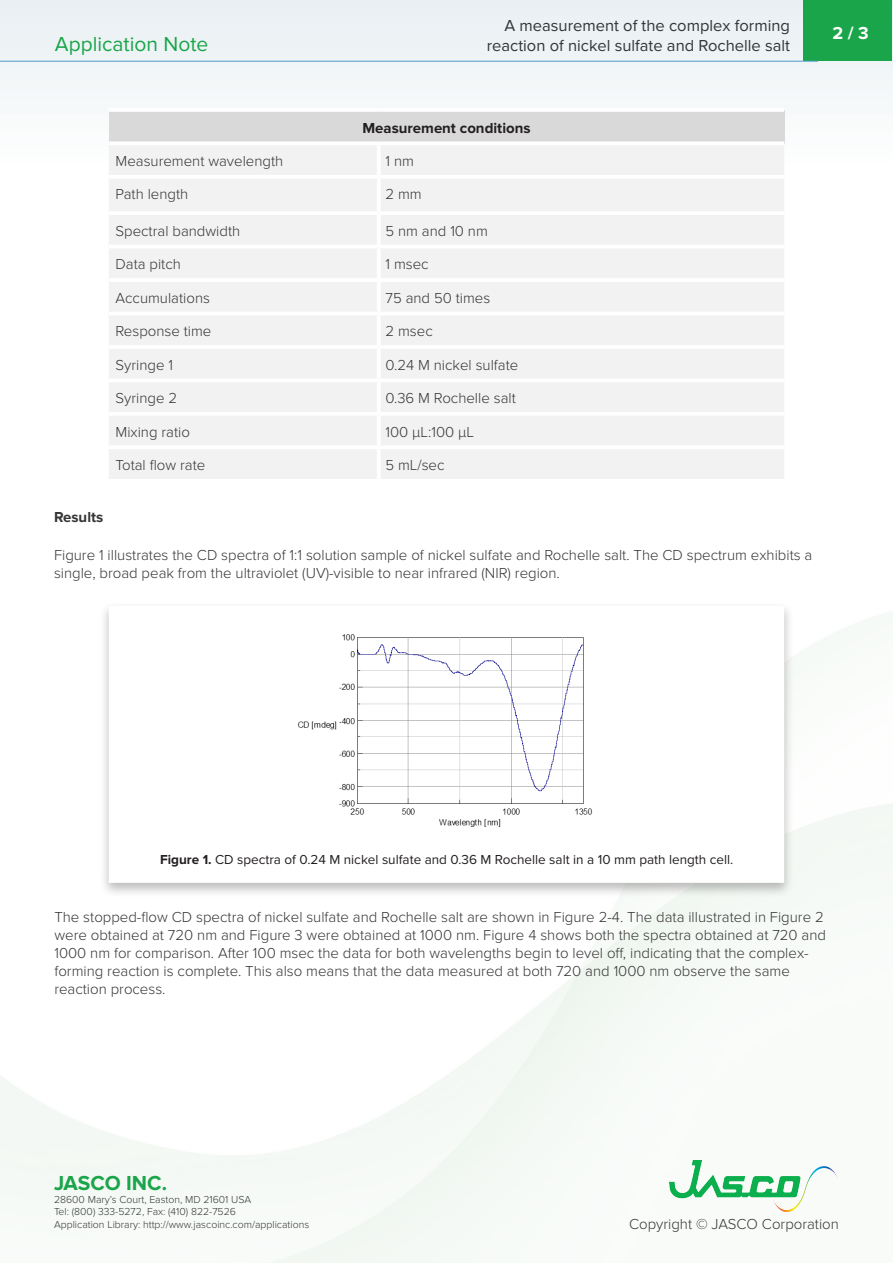
<style>
.page{position:relative;width:893px;height:1263px;background:#fff}
.page>*{position:absolute;margin:0;border:0;box-sizing:border-box;transform-origin:0 0}
.t1{font:21px "Proxima Nova";color:#1aa54a}
.t2{font:700 21px "Proxima Nova";color:#1aa54a}
.Section_title{font:700 18px "Proxima Nova";color:#fff}
.t3{font:16.5px/19.8px "Proxima Nova";color:#353535;text-align:right}
.Paragraph{font:300 15px/18px "Proxima Nova";color:#353535}
.Table_Cell{font:300 15px "Proxima Nova";color:#353535}
.Table_Cell-2{font:700 15px "Proxima Nova";color:#231f20}
.Paragraph-2{font:700 15px "Proxima Nova";color:#353535}
.Img_Caption{font:13.5px "Proxima Nova";color:#231f20}
.t4{font:300 10.5px/12.6px "Proxima Nova";color:#353535}
.s1{font-weight:700}
</style>
<div class="page">
<div style="left:0;top:1px;width:893px;height:168px;background:#f2f4f6"></div>
<div style="left:804px;top:1px;width:88px;height:60px;background:#1aa54a"></div>
<hr style="left:0;top:61px;width:818px;height:1px;background:#4f9ac4">
<img style="left:669px;top:1160px;width:168px;height:52px">
<div style="left:109px;top:110px;width:675px;height:33px;background:#d9d9d9"></div>
<div style="left:109px;top:169px;width:675px;height:310px;background:#f2f2f2"></div>
<hr style="left:109px;top:175px;width:270px;height:4px;background:#fff">
<hr style="left:379px;top:175px;width:405px;height:4px;background:#fff">
<hr style="left:109px;top:211px;width:270px;height:4px;background:#fff">
<hr style="left:379px;top:211px;width:405px;height:4px;background:#fff">
<hr style="left:109px;top:245px;width:270px;height:3px;background:#fff">
<hr style="left:379px;top:245px;width:405px;height:3px;background:#fff">
<hr style="left:109px;top:278px;width:270px;height:4px;background:#fff">
<hr style="left:379px;top:278px;width:405px;height:4px;background:#fff">
<hr style="left:109px;top:312px;width:270px;height:3px;background:#fff">
<hr style="left:379px;top:312px;width:405px;height:3px;background:#fff">
<hr style="left:109px;top:345px;width:270px;height:4px;background:#fff">
<hr style="left:379px;top:345px;width:405px;height:4px;background:#fff">
<hr style="left:109px;top:378px;width:270px;height:4px;background:#fff">
<hr style="left:379px;top:378px;width:405px;height:4px;background:#fff">
<hr style="left:109px;top:412px;width:270px;height:4px;background:#fff">
<hr style="left:379px;top:412px;width:405px;height:4px;background:#fff">
<hr style="left:109px;top:445px;width:270px;height:4px;background:#fff">
<hr style="left:379px;top:445px;width:405px;height:4px;background:#fff">
<hr style="left:377px;top:145px;width:4px;height:30px;background:#fff">
<hr style="left:377px;top:179px;width:4px;height:32px;background:#fff">
<hr style="left:377px;top:215px;width:4px;height:30px;background:#fff">
<hr style="left:377px;top:248px;width:4px;height:30px;background:#fff">
<hr style="left:377px;top:282px;width:4px;height:30px;background:#fff">
<hr style="left:377px;top:315px;width:4px;height:30px;background:#fff">
<hr style="left:377px;top:349px;width:4px;height:29px;background:#fff">
<hr style="left:377px;top:382px;width:4px;height:30px;background:#fff">
<hr style="left:377px;top:416px;width:4px;height:29px;background:#fff">
<hr style="left:377px;top:449px;width:4px;height:30px;background:#fff">
<hr style="left:109px;top:108px;width:270px;height:4px;background:#fff">
<hr style="left:379px;top:108px;width:405px;height:4px;background:#fff">
<svg style="left:109px;top:141px;width:270px;height:4px"></svg>
<svg style="left:379px;top:141px;width:405px;height:4px;fill:#fff"></svg>
<div style="left:99px;top:602px;width:695px;height:296px;background:#231f20;opacity:.3"></div>
<div style="left:109px;top:606px;width:675px;height:277px;background:#fff"></div>
<img style="left:298px;top:634px;width:295px;height:193px">
<h1 class="t1" style="left:55px;top:32px;width:155px">Application Note</h1>
<p class="t3" style="left:487px;top:16px;width:305px">A measurement of the complex forming reaction of nickel sulfate and Rochelle salt</p>
<p class="Section_title" style="left:832px;top:23px;width:38px">2 / 3</p>
<p class="Table_Cell-2" style="left:362px;top:119px;width:170px">Measurement conditions</p>
<p class="Table_Cell" style="left:115px;top:152px;width:169px">Measurement wavelength</p>
<p class="Table_Cell" style="left:385px;top:152px;width:30px">1 nm</p>
<p class="Table_Cell" style="left:115px;top:186px;width:74px">Path length</p>
<p class="Table_Cell" style="left:385px;top:186px;width:38px">2 mm</p>
<p class="Table_Cell" style="left:115px;top:222px;width:126px">Spectral bandwidth</p>
<p class="Table_Cell" style="left:385px;top:222px;width:104px">5 nm and 10 nm</p>
<p class="Table_Cell" style="left:115px;top:256px;width:67px">Data pitch</p>
<p class="Table_Cell" style="left:385px;top:256px;width:45px">1 msec</p>
<p class="Table_Cell" style="left:115px;top:289px;width:96px">Accumulations</p>
<p class="Table_Cell" style="left:385px;top:289px;width:106px">75 and 50 times</p>
<p class="Table_Cell" style="left:115px;top:323px;width:97px">Response time</p>
<p class="Table_Cell" style="left:385px;top:323px;width:49px">2 msec</p>
<p class="Table_Cell" style="left:115px;top:356px;width:59px">Syringe 1</p>
<p class="Table_Cell" style="left:385px;top:356px;width:134px">0.24 M nickel sulfate</p>
<p class="Table_Cell" style="left:115px;top:389px;width:63px">Syringe 2</p>
<p class="Table_Cell" style="left:385px;top:389px;width:132px">0.36 M Rochelle salt</p>
<p class="Table_Cell" style="left:115px;top:423px;width:76px">Mixing ratio</p>
<p class="Table_Cell" style="left:385px;top:423px;width:90px">100 µL:100 µL</p>
<p class="Table_Cell" style="left:115px;top:456px;width:91px">Total flow rate</p>
<p class="Table_Cell" style="left:385px;top:456px;width:61px">5 mL/sec</p>
<p class="Paragraph-2" style="left:54px;top:508px;width:51px">Results</p>
<p class="Paragraph" style="left:54px;top:546px;width:760px">Figure 1 illustrates the CD spectra of 1:1 solution sample of nickel sulfate and Rochelle salt. The CD spectrum exhibits a single, broad peak from the ultraviolet (UV)-visible to near infrared (NIR) region.</p>
<p class="Img_Caption" style="left:160px;top:852px;width:575px"><span class="s1">Figure 1.</span> CD spectra of 0.24 M nickel sulfate and 0.36 M Rochelle salt in a 10 mm path length cell.</p>
<p class="Paragraph" style="left:54px;top:908px;width:773px">The stopped-flow CD spectra of nickel sulfate and Rochelle salt are shown in Figure 2-4. The data illustrated in Figure 2 were obtained at 720 nm and Figure 3 were obtained at 1000 nm. Figure 4 shows both the spectra obtained at 720 and 1000 nm for comparison. After 100 msec the data for both wavelengths begin to level off, indicating that the complex&shy;forming reaction is complete. This also means that the data measured at both 720 and 1000 nm observe the same reaction process.</p>
<h1 class="t2" style="left:54px;top:1171px;width:115px">JASCO INC.</h1>
<p class="t4" style="left:54px;top:1193px;width:257px">28600 Mary’s Court, Easton, MD 21601 USA<br>Tel: (800) 333-5272, Fax: (410) 822-7526<br>Application Library: http://www.jascoinc.com/applications</p>
<p class="Paragraph" style="left:629px;top:1215px;width:211px">Copyright © JASCO Corporation</p>
</div>
